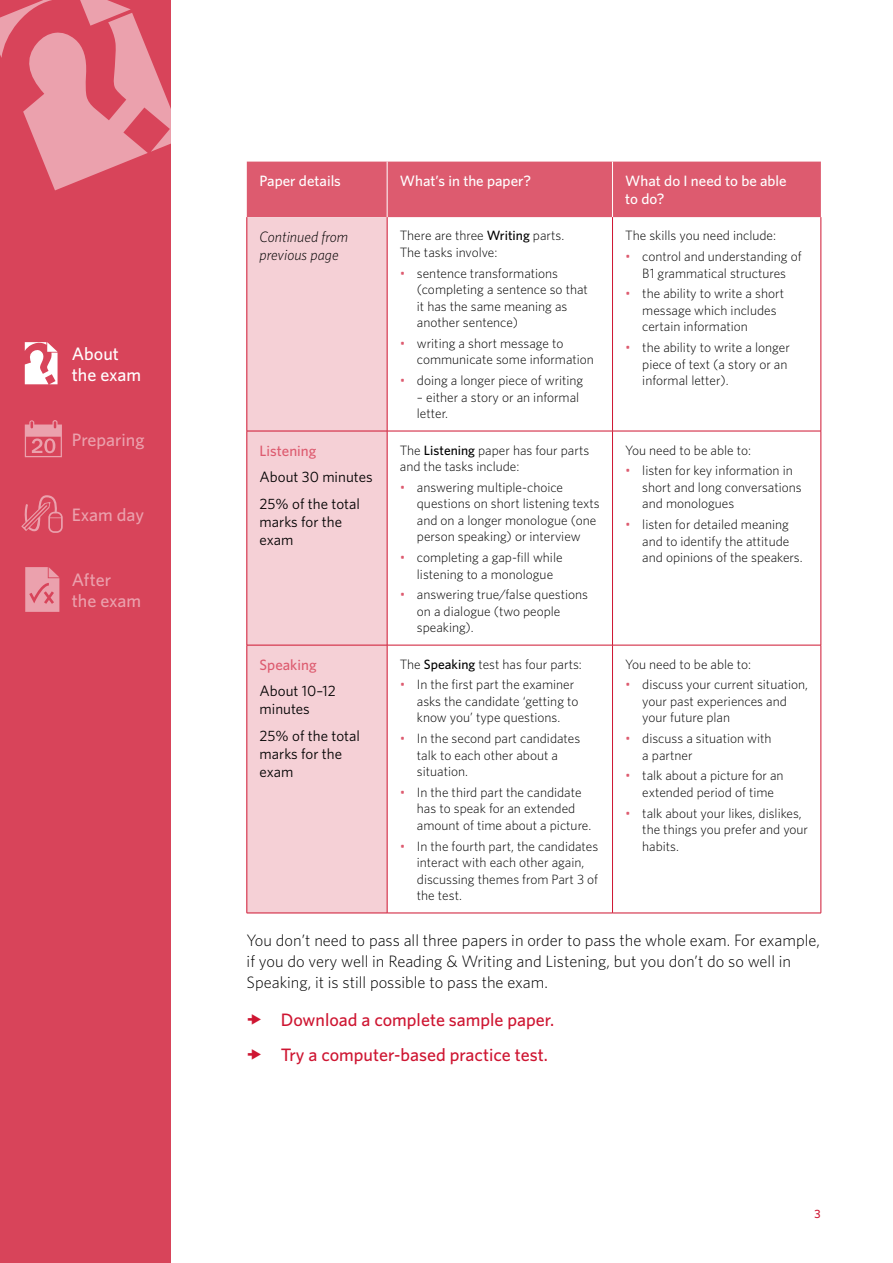
<style>
.page{position:relative;width:893px;height:1263px;background:#fff}
.page>*{position:absolute;margin:0;border:0;box-sizing:border-box;transform-origin:0 0}
.t1{font:500 18px/34.3px "Whitney";color:#ce1531}
.t2{font:500 18px/21.6px "Whitney";color:#eba1ad}
.t3{font:500 18px/21.6px "Whitney";color:#fff}
.t4{font:300 16.5px/21px "Whitney";color:#000}
.t5{font:15px/18px "Whitney";color:#000}
.t6{font:500 15px/18px "Whitney";color:#fff}
.t7{font:italic 300 15px/18px "Whitney";color:#000}
.t8{font:500 15px "Whitney";color:#dd5b6f}
.t9{font:300 13.5px/16.5px "Whitney";color:#000}
.t10{font:500 12px "Whitney";color:#ce1531}
.s1{font-weight:500}
.s2{color:#dd5b6f}
</style>
<div class="page">
<div style="left:0;top:0;width:170px;height:1263px;background:#d8445a"></div>
<svg style="left:0;top:0;width:170px;height:190px"></svg>
<svg style="left:25px;top:567px;width:34px;height:45px"></svg>
<svg style="left:21px;top:495px;width:42px;height:38px"></svg>
<svg style="left:25px;top:342px;width:33px;height:42px"></svg>
<svg style="left:25px;top:420px;width:37px;height:37px"></svg>
<div style="left:247px;top:162px;width:574px;height:55px;background:#dd5b6f"></div>
<div style="left:248px;top:217px;width:139px;height:696px;background:#f5d0d6"></div>
<hr style="left:612px;top:162px;width:1px;height:55px;background:#fff">
<hr style="left:387px;top:162px;width:1px;height:55px;background:#fff">
<hr style="left:247px;top:217px;width:1px;height:214px;background:#ce1531">
<hr style="left:387px;top:217px;width:1px;height:214px;background:#ce1531">
<hr style="left:612px;top:217px;width:1px;height:214px;background:#ce1531">
<hr style="left:821px;top:217px;width:1px;height:214px;background:#ce1531">
<hr style="left:247px;top:431px;width:1px;height:214px;background:#ce1531">
<hr style="left:247px;top:431px;width:140px;height:1px;background:#ce1531">
<hr style="left:387px;top:431px;width:1px;height:214px;background:#ce1531">
<hr style="left:387px;top:431px;width:225px;height:1px;background:#ce1531">
<hr style="left:612px;top:431px;width:1px;height:214px;background:#ce1531">
<hr style="left:612px;top:431px;width:209px;height:1px;background:#ce1531">
<hr style="left:821px;top:431px;width:1px;height:214px;background:#ce1531">
<hr style="left:247px;top:645px;width:1px;height:268px;background:#ce1531">
<hr style="left:247px;top:645px;width:140px;height:1px;background:#ce1531">
<hr style="left:247px;top:913px;width:140px;height:1px;background:#ce1531">
<hr style="left:387px;top:645px;width:1px;height:268px;background:#ce1531">
<hr style="left:387px;top:645px;width:225px;height:1px;background:#ce1531">
<hr style="left:387px;top:913px;width:225px;height:1px;background:#ce1531">
<hr style="left:612px;top:645px;width:1px;height:268px;background:#ce1531">
<hr style="left:612px;top:645px;width:209px;height:1px;background:#ce1531">
<hr style="left:821px;top:645px;width:1px;height:268px;background:#ce1531">
<hr style="left:612px;top:913px;width:209px;height:1px;background:#ce1531">
<h1 class="t3" style="left:72px;top:342px;width:71px">About the exam</h1>
<h1 class="t2" style="left:72px;top:428px;width:74px">Preparing</h1>
<h1 class="t2" style="left:72px;top:504px;width:74px">Exam day</h1>
<h1 class="t2" style="left:72px;top:568px;width:71px">After<br>the exam</h1>
<p class="t6" style="left:260px;top:172px;width:83px">Paper details</p>
<p class="t6" style="left:400px;top:172px;width:133px">What’s in the paper?</p>
<p class="t6" style="left:625px;top:172px;width:163px">What do I need to be able to do?</p>
<p class="t7" style="left:260px;top:227px;width:90px">Continued from previous page</p>
<p class="t9" style="left:400px;top:227px;width:166px">There are three <span class="s1">Writing</span> parts.<br>The tasks involve:</p>
<p class="t9" style="left:417px;top:264px;width:173px;text-indent:-17px"><span class="s2">•</span> sentence transformations (completing a sentence so that it has the same meaning as another sentence)</p>
<p class="t9" style="left:417px;top:335px;width:179px;text-indent:-17px"><span class="s2">•</span> writing a short message to communicate some information</p>
<p class="t9" style="left:400px;top:372px;width:185px"><span class="s2">•</span> doing a longer piece of writing</p>
<p class="t9" style="left:417px;top:388px;width:164px">– either a story or an informal letter.</p>
<p class="t9" style="left:625px;top:227px;width:152px">The skills you need include:</p>
<p class="t9" style="left:625px;top:248px;width:178px;text-align:center"><span class="s2">•</span> control and understanding of<br>B1 grammatical structures</p>
<p class="t9" style="left:642px;top:285px;width:143px;text-indent:-17px"><span class="s2">•</span> the ability to write a short message which includes certain information</p>
<p class="t9" style="left:642px;top:339px;width:149px;text-indent:-17px"><span class="s2">•</span> the ability to write a longer piece of text (a story or an informal letter).</p>
<p class="t8" style="left:260px;top:441px;width:58px">Listening</p>
<p class="t5" style="left:260px;top:463px;width:115px;line-height:26.5px">About 30 minutes<br>25% of the total</p>
<p class="t5" style="left:260px;top:512px;width:84px">marks for the exam</p>
<p class="t8" style="left:260px;top:655px;width:59px">Speaking</p>
<p class="t5" style="left:260px;top:682px;width:78px">About 10–12 minutes</p>
<p class="t5" style="left:260px;top:726px;width:102px">25% of the total marks for the exam</p>
<p class="t9" style="left:400px;top:441px;width:191px">The <span class="s1">Listening</span> paper has four parts and the tasks include:</p>
<p class="t9" style="left:417px;top:478px;width:184px;text-indent:-17px"><span class="s2">•</span> answering multiple-choice questions on short listening texts and on a longer monologue (one person speaking) or interview</p>
<p class="t9" style="left:400px;top:549px;width:164px;text-align:center"><span class="s2">•</span> completing a gap-fill while listening to a monologue</p>
<p class="t9" style="left:417px;top:586px;width:173px;text-indent:-17px"><span class="s2">•</span> answering true/false questions on a dialogue (two people speaking).</p>
<p class="t9" style="left:400px;top:655px;width:183px">The <span class="s1">Speaking</span> test has four parts:</p>
<p class="t9" style="left:417px;top:676px;width:163px;text-indent:-17px"><span class="s2">•</span> In the first part the examiner asks the candidate ‘getting to know you’ type questions.</p>
<p class="t9" style="left:417px;top:730px;width:165px;text-indent:-17px"><span class="s2">•</span> In the second part candidates talk to each other about a situation.</p>
<p class="t9" style="left:417px;top:783px;width:176px;text-indent:-17px"><span class="s2">•</span> In the third part the candidate has to speak for an extended amount of time about a picture.</p>
<p class="t9" style="left:417px;top:837px;width:183px;text-indent:-17px"><span class="s2">•</span> In the fourth part, the candidates interact with each other again, discussing themes from Part 3 of the test.</p>
<p class="t9" style="left:625px;top:441px;width:127px">You need to be able to:</p>
<p class="t9" style="left:642px;top:462px;width:161px;text-indent:-17px"><span class="s2">•</span> listen for key information in short and long conversations and monologues</p>
<p class="t9" style="left:642px;top:516px;width:162px;text-indent:-17px"><span class="s2">•</span> listen for detailed meaning and to identify the attitude and opinions of the speakers.</p>
<p class="t9" style="left:625px;top:655px;width:127px">You need to be able to:</p>
<p class="t9" style="left:642px;top:676px;width:167px;text-indent:-17px"><span class="s2">•</span> discuss your current situation, your past experiences and your future plan</p>
<p class="t9" style="left:642px;top:730px;width:131px;text-indent:-17px"><span class="s2">•</span> discuss a situation with a partner</p>
<p class="t9" style="left:625px;top:767px;width:160px;text-align:center"><span class="s2">•</span> talk about a picture for an extended period of time</p>
<p class="t9" style="left:642px;top:804px;width:167px;text-indent:-17px"><span class="s2">•</span> talk about your likes, dislikes, the things you prefer and your habits.</p>
<p class="t4" style="left:247px;top:929px;width:575px">You don’t need to pass all three papers in order to pass the whole exam. For example, if you do very well in Reading &amp; Writing and Listening, but you don’t do so well in<br>Speaking, it is still possible to pass the exam.</p>
<h1 class="t1" style="left:281px;top:1002px;width:275px">Download a complete sample paper.<br>Try a computer-based practice test.</h1>
<p class="t10" style="left:814px;top:1205px;width:8px">3</p>
</div>
